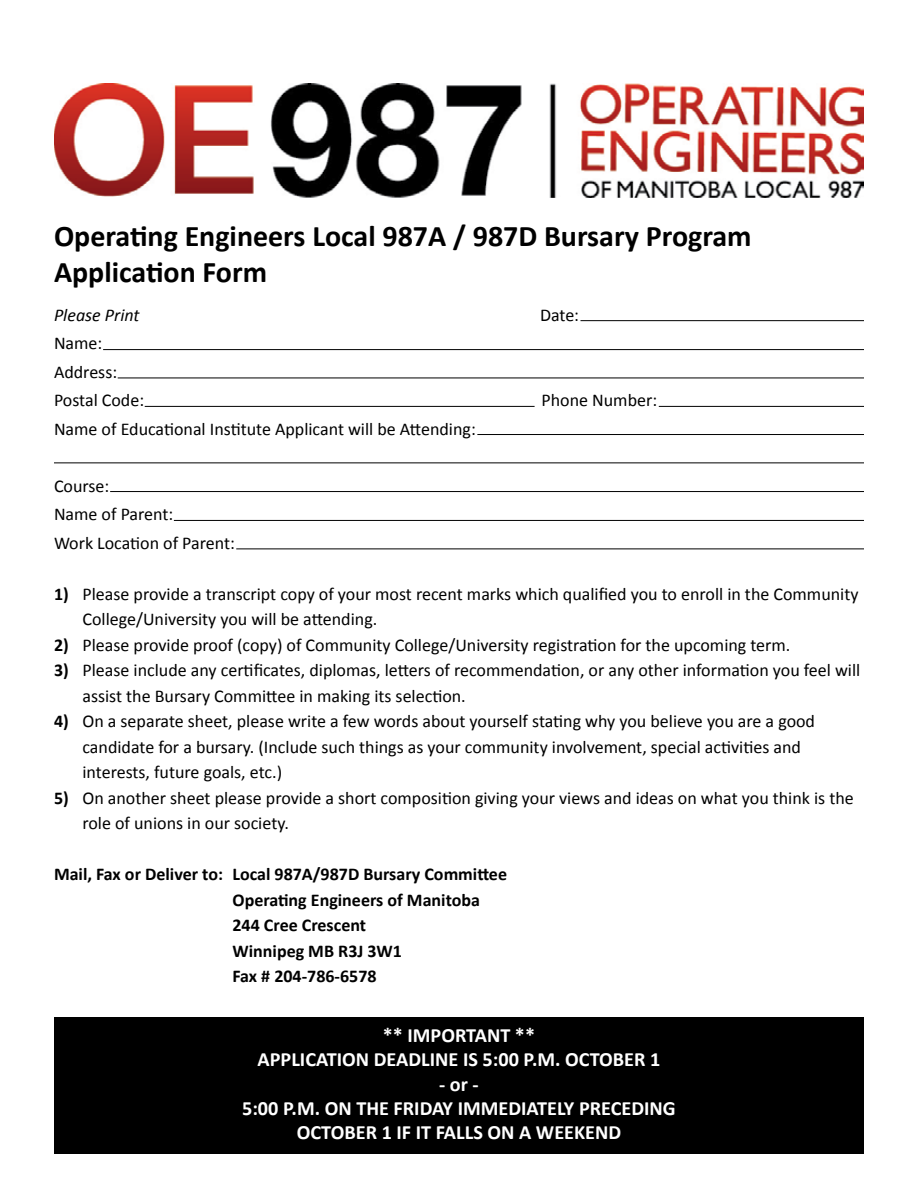
<style>
.page{position:relative;width:918px;height:1188px;background:#fff}
.page>*{position:absolute;margin:0;border:0;box-sizing:border-box;transform-origin:0 0}
.t1{font:700 30px/36px "Calibri";color:#000}
.t2{font:700 20.25px/24.3px "Calibri";color:#fff;text-align:center}
.t3{font:18px/25.5px "Calibri";color:#000}
.t4{font:700 18px/25.5px "Calibri";color:#000}
.t5{font:italic 18px "Calibri";color:#000}
.s1{font-weight:700}
</style>
<div class="page">
<hr style="left:103px;top:349px;width:761px;height:1px;background:#000">
<hr style="left:580px;top:320px;width:284px;height:1px;background:#000">
<hr style="left:118px;top:378px;width:746px;height:1px;background:#000">
<hr style="left:145px;top:406px;width:390px;height:1px;background:#000">
<hr style="left:659px;top:406px;width:205px;height:1px;background:#000">
<hr style="left:477px;top:434px;width:387px;height:1px;background:#000">
<hr style="left:54px;top:463px;width:810px;height:1px;background:#000">
<hr style="left:110px;top:491px;width:754px;height:1px;background:#000">
<hr style="left:174px;top:520px;width:690px;height:1px;background:#000">
<hr style="left:236px;top:549px;width:628px;height:1px;background:#000">
<img style="left:54px;top:83px;width:810px;height:115px">
<div style="left:54px;top:1017px;width:810px;height:136px;background:#000"></div>
<h1 class="t1" style="left:54px;top:218px;width:699px">Operating Engineers Local 987A / 987D Bursary Program<br>Application Form</h1>
<p class="t5" style="left:54px;top:303px;width:87px">Please Print</p>
<p class="t3" style="left:540px;top:302px;width:41px">Date:</p>
<p class="t3" style="left:54px;top:329px;width:92px;line-height:28.5px">Name:<br>Address:<br>Postal Code:</p>
<p class="t3" style="left:541px;top:388px;width:117px">Phone Number:</p>
<p class="t3" style="left:54px;top:416px;width:423px">Name of Educational Institute Applicant will be Attending:</p>
<p class="t3" style="left:54px;top:472px;width:183px;line-height:28.5px">Course:<br>Name of Parent:<br>Work Location of Parent:</p>
<p class="t3" style="left:82px;top:581px;width:778px;text-indent:-28px"><span class="s1">1)</span> Please provide a transcript copy of your most recent marks which qualified you to enroll in the Community<br>College/University you will be attending.</p>
<p class="t3" style="left:54px;top:632px;width:738px"><span class="s1">2)</span> Please provide proof (copy) of Community College/University registration for the upcoming term.</p>
<p class="t3" style="left:82px;top:658px;width:779px;text-indent:-28px"><span class="s1">3)</span> Please include any certificates, diplomas, letters of recommendation, or any other information you feel will assist the Bursary Committee in making its selection.</p>
<p class="t3" style="left:82px;top:709px;width:734px;text-indent:-28px"><span class="s1">4)</span> On a separate sheet, please write a few words about yourself stating why you believe you are a good candidate for a bursary. (Include such things as your community involvement, special activities and interests, future goals, etc.)</p>
<p class="t3" style="left:82px;top:785px;width:773px;text-indent:-28px"><span class="s1">5)</span> On another sheet please provide a short composition giving your views and ideas on what you think is the role of unions in our society.</p>
<p class="t4" style="left:233px;top:862px;width:276px;text-indent:-179px">Mail, Fax or Deliver to: Local 987A/987D Bursary Committee<br>Operating Engineers of Manitoba<br>244 Cree Crescent<br>Winnipeg MB R3J 3W1<br>Fax # 204-786-6578</p>
<p class="t2" style="left:258px;top:1023px;width:404px">** IMPORTANT **<br>APPLICATION DEADLINE IS 5:00 P.M. OCTOBER 1</p>
<p class="t2" style="left:242px;top:1072px;width:435px">- or -<br>5:00 P.M. ON THE FRIDAY IMMEDIATELY PRECEDING<br>OCTOBER 1 IF IT FALLS ON A WEEKEND</p>
</div>
